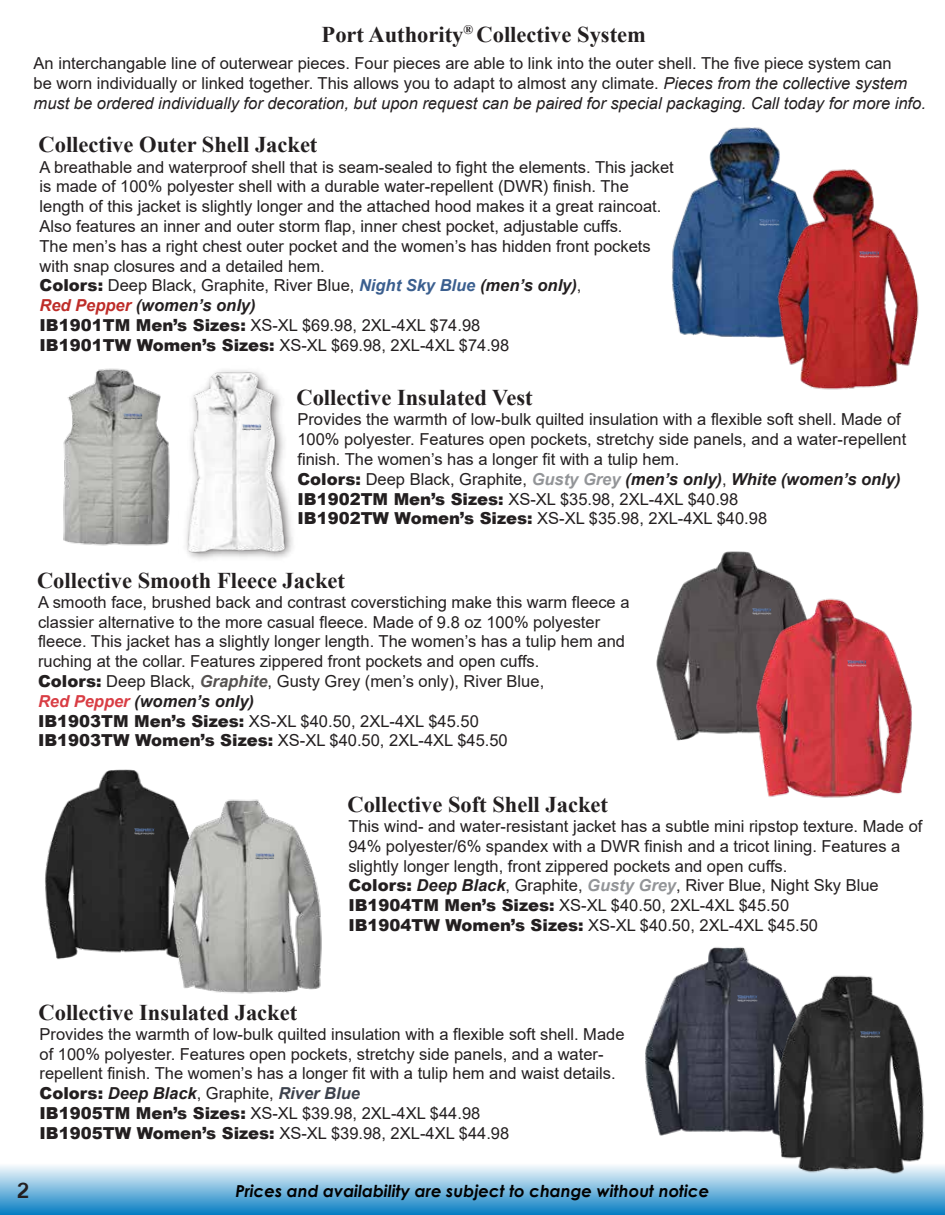
<style>
.page{position:relative;width:945px;height:1215px;background:#fff}
.page>*{position:absolute;margin:0;border:0;box-sizing:border-box;transform-origin:0 0}
.t1{font:700 22.5px "Times New Roman";color:#231f20}
.t2{font:21px "Trade Gothic LT Bold Two";color:#231f20}
.t3{font:16.5px/19.8px "Arial";color:#231f20}
.t4{font:italic 700 16.5px "Century Gothic";color:#010101}
.s1{font-style:italic}
.s2{font-weight:900}
.s3{font-weight:700;font-style:italic;color:#3b5f8f}
.s4{font-weight:700;font-style:italic}
.s5{font-weight:700;font-style:italic;color:#be2d29}
.s6{font-weight:700;font-style:italic;color:#939598}
.s7{font-weight:700;font-style:italic;color:#555251}
.s8{font-weight:700;font-style:italic;color:#d93d44}
.s9{font-weight:700;font-style:italic;color:#3d424d}
</style>
<div class="page">
<div style="left:0;top:1163px;width:945px;height:52px;background:linear-gradient(to bottom,#fefefe,#0a7fc3)"></div>
<img style="left:672px;top:127px;width:108px;height:210px">
<img style="left:45px;top:769px;width:103px;height:191px">
<img style="left:645px;top:947px;width:110px;height:189px">
<img style="left:63px;top:368px;width:75px;height:178px">
<img style="left:656px;top:551px;width:140px;height:190px">
<img style="left:731px;top:160px;width:188px;height:230px">
<img style="left:140px;top:789px;width:182px;height:205px">
<img style="left:744px;top:966px;width:201px;height:214px">
<img style="left:726px;top:591px;width:186px;height:207px">
<img style="left:138px;top:370px;width:155px;height:189px">
<img style="left:123px;top:413px;width:20px;height:7px">
<img style="left:242px;top:424px;width:20px;height:7px">
<img style="left:752px;top:608px;width:20px;height:6px">
<img style="left:847px;top:660px;width:20px;height:6px">
<img style="left:738px;top:995px;width:19px;height:6px">
<img style="left:861px;top:1032px;width:19px;height:6px">
<img style="left:135px;top:829px;width:19px;height:6px">
<img style="left:255px;top:853px;width:19px;height:6px">
<img style="left:760px;top:219px;width:19px;height:6px">
<img style="left:860px;top:251px;width:19px;height:6px">
<h1 class="t1" style="left:322px;top:18px;width:326px">Port Authority<sup>®</sup> Collective System</h1>
<p class="t3" style="left:34px;top:53px;width:894px">An interchangable line of outerwear pieces. Four pieces are able to link into the outer shell. The five piece system can<br>be worn individually or linked together. This allows you to adapt to almost any climate. <span class="s1">Pieces from the collective system must be ordered individually for decoration, but upon request can be paired for special packaging. Call today for more info.</span></p>
<h1 class="t1" style="left:39px;top:129px;width:280px">Collective Outer Shell Jacket</h1>
<p class="t3" style="left:40px;top:157px;width:636px">A breathable and waterproof shell that is seam-sealed to fight the elements. This jacket is made of 100% polyester shell with a durable water-repellent (DWR) finish. The length of this jacket is slightly longer and the attached hood makes it a great raincoat.<br>Also features an inner and outer storm flap, inner chest pocket, adjustable cuffs.<br>The men’s has a right chest outer pocket and the women’s has hidden front pockets with snap closures and a detailed hem.<br><span class="s2">Colors:</span> Deep Black, Graphite, River Blue, <span class="s3">Night Sky Blue</span> <span class="s4">(men’s only)</span>,<br><span class="s5">Red Pepper</span> <span class="s4">(women’s only)<br></span><span class="s2">IB1901TM Men’s Sizes:</span> XS-XL $69.98, 2XL-4XL $74.98<br><span class="s2">IB1901TW Women’s Sizes:</span> XS-XL $69.98, 2XL-4XL $74.98</p>
<h1 class="t1" style="left:296px;top:381px;width:238px">Collective Insulated Vest</h1>
<p class="t3" style="left:297px;top:410px;width:610px">Provides the warmth of low-bulk quilted insulation with a flexible soft shell. Made of 100% polyester. Features open pockets, stretchy side panels, and a water-repellent finish. The women’s has a longer fit with a tulip hem.<br><span class="s2">Colors:</span> Deep Black, Graphite, <span class="s6">Gusty Grey</span> <span class="s4">(men’s only)</span>, <span class="s4">White (women’s only)<br></span><span class="s2">IB1902TM Men’s Sizes:</span> XS-XL $35.98, 2XL-4XL $40.98<br><span class="s2">IB1902TW Women’s Sizes:</span> XS-XL $35.98, 2XL-4XL $40.98</p>
<h1 class="t1" style="left:37px;top:564px;width:310px">Collective Smooth Fleece Jacket</h1>
<p class="t3" style="left:38px;top:592px;width:593px">A smooth face, brushed back and contrast coverstiching make this warm fleece a classier alternative to the more casual fleece. Made of 9.8 oz 100% polyester fleece. This jacket has a slightly longer length. The women’s has a tulip hem and ruching at the collar. Features zippered front pockets and open cuffs.<br><span class="s2">Colors:</span> Deep Black, <span class="s7">Graphite</span>, Gusty Grey (men’s only), River Blue,<br><span class="s8">Red Pepper</span> <span class="s4">(women’s only)<br></span><span class="s2">IB1903TM Men’s Sizes:</span> XS-XL $40.50, 2XL-4XL $45.50<br><span class="s2">IB1903TW Women’s Sizes:</span> XS-XL $40.50, 2XL-4XL $45.50</p>
<h1 class="t1" style="left:347px;top:788px;width:262px">Collective Soft Shell Jacket</h1>
<h1 class="t1" style="left:39px;top:996px;width:260px">Collective Insulated Jacket</h1>
<p class="t3" style="left:348px;top:816px;width:576px">This wind- and water-resistant jacket has a subtle mini ripstop texture. Made of 94% polyester/6% spandex with a DWR finish and a tricot lining. Features a slightly longer length, front zippered pockets and open cuffs.<br><span class="s2">Colors:</span> <span class="s4">Deep Black</span>, Graphite, <span class="s6">Gusty Grey</span>, River Blue, Night Sky Blue <span class="s2">IB1904TM Men’s Sizes:</span> XS-XL $40.50, 2XL-4XL $45.50<br><span class="s2">IB1904TW Women’s Sizes:</span> XS-XL $40.50, 2XL-4XL $45.50</p>
<p class="t3" style="left:40px;top:1024px;width:587px">Provides the warmth of low-bulk quilted insulation with a flexible soft shell. Made of 100% polyester. Features open pockets, stretchy side panels, and a water&shy;repellent finish. The women’s has a longer fit with a tulip hem and waist details.<br><span class="s2">Colors:</span> <span class="s4">Deep Black</span>, Graphite, <span class="s9">River Blue<br></span><span class="s2">IB1905TM Men’s Sizes:</span> XS-XL $39.98, 2XL-4XL $44.98<br><span class="s2">IB1905TW Women’s Sizes:</span> XS-XL $39.98, 2XL-4XL $44.98</p>
<p class="t2" style="left:17px;top:1178px;width:14px">2</p>
<p class="t4" style="left:235px;top:1178px;width:475px">Prices and availability are subject to change without notice</p>
</div>
